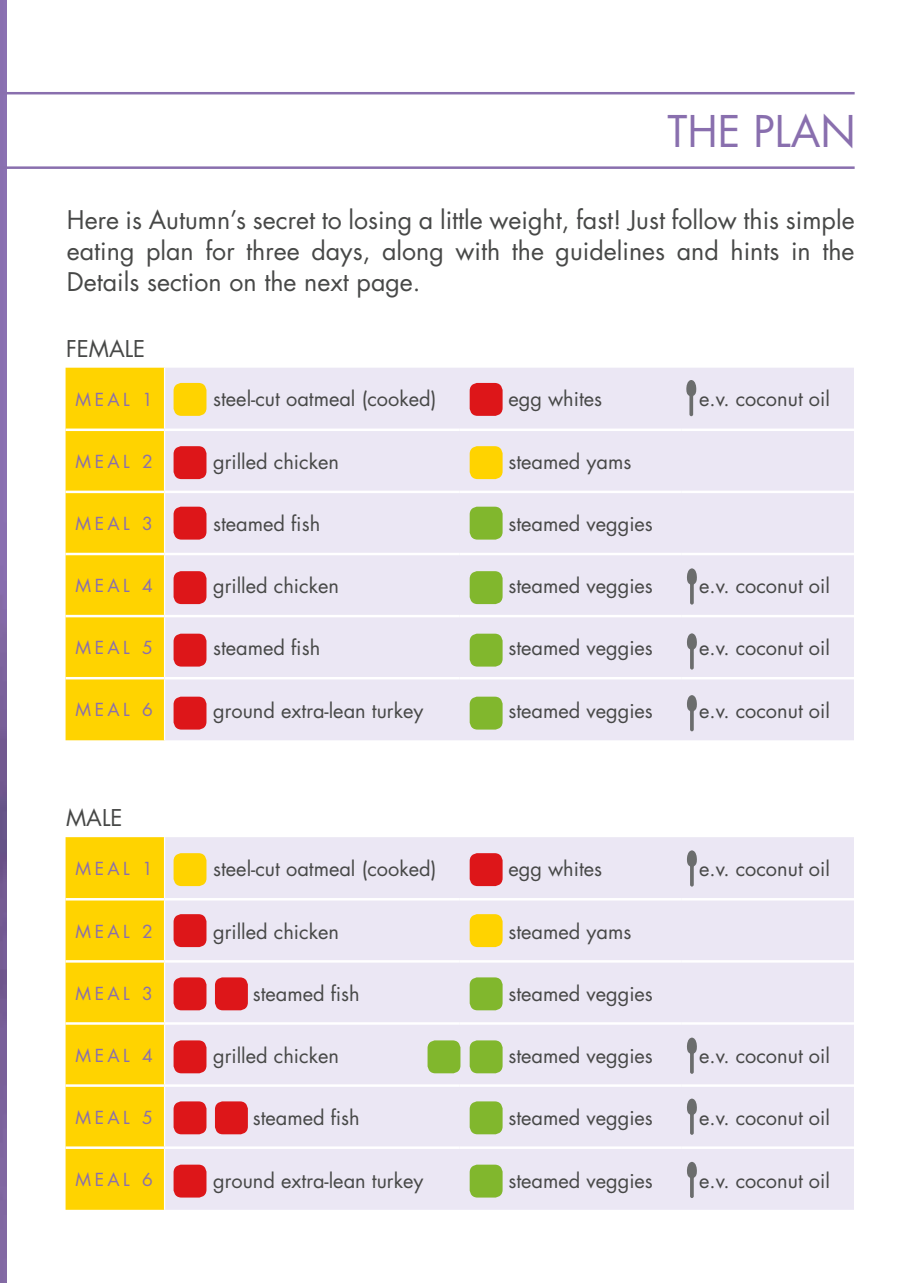
<style>
.page{position:relative;width:902px;height:1283px;background:#fff}
.page>*{position:absolute;margin:0;border:0;box-sizing:border-box;transform-origin:0 0}
.t1{font:42.5px "Futura Std";color:#896fae}
.t2{font:25px/31.2px "Futura Std";color:#474847;text-align:justify}
.t3{font:22.5px "Futura Std";color:#474847}
.t4{font:20px "Futura Std";color:#474847}
.t5{font:17.5px "Futura Std";letter-spacing:.2em;color:#896fae}
</style>
<div class="page">
<img style="left:0;top:0;width:6px;height:1283px">
<hr style="left:0;top:92px;width:855px;height:2px;background:#896fae">
<hr style="left:0;top:166px;width:855px;height:3px;background:#896fae">
<div style="left:66px;top:837px;width:98px;height:373px;background:#ffd300"></div>
<div style="left:165px;top:837px;width:689px;height:373px;background:#ebe7f4"></div>
<hr style="left:165px;top:898px;width:295px;height:2px;background:#fff">
<hr style="left:460px;top:898px;width:221px;height:2px;background:#fff">
<hr style="left:681px;top:898px;width:173px;height:2px;background:#fff">
<hr style="left:165px;top:960px;width:295px;height:3px;background:#fff">
<hr style="left:460px;top:960px;width:221px;height:3px;background:#fff">
<hr style="left:681px;top:960px;width:173px;height:3px;background:#fff">
<hr style="left:165px;top:1022px;width:295px;height:3px;background:#fff">
<hr style="left:460px;top:1022px;width:221px;height:3px;background:#fff">
<hr style="left:681px;top:1022px;width:173px;height:3px;background:#fff">
<hr style="left:165px;top:1084px;width:295px;height:3px;background:#fff">
<hr style="left:460px;top:1084px;width:221px;height:3px;background:#fff">
<hr style="left:681px;top:1084px;width:173px;height:3px;background:#fff">
<hr style="left:165px;top:1146px;width:295px;height:3px;background:#fff">
<hr style="left:460px;top:1146px;width:221px;height:3px;background:#fff">
<hr style="left:681px;top:1146px;width:173px;height:3px;background:#fff">
<hr style="left:66px;top:898px;width:99px;height:2px;background:#fff">
<hr style="left:66px;top:960px;width:99px;height:3px;background:#fff">
<hr style="left:66px;top:1022px;width:99px;height:3px;background:#fff">
<hr style="left:66px;top:1084px;width:99px;height:3px;background:#fff">
<hr style="left:66px;top:1146px;width:99px;height:3px;background:#fff">
<div style="left:174px;top:853px;width:32px;height:33px;background:#ffd300;border-radius:8px"></div>
<div style="left:470px;top:853px;width:33px;height:33px;background:#dd1619;border-radius:8px"></div>
<div style="left:174px;top:1165px;width:32px;height:32px;background:#dd1619;border-radius:8px"></div>
<div style="left:470px;top:1165px;width:33px;height:32px;background:#81b72d;border-radius:8px"></div>
<div style="left:174px;top:1101px;width:32px;height:33px;background:#dd1619;border-radius:8px"></div>
<div style="left:215px;top:1101px;width:33px;height:33px;background:#dd1619;border-radius:8px"></div>
<div style="left:470px;top:1101px;width:33px;height:33px;background:#81b72d;border-radius:8px"></div>
<div style="left:174px;top:1040px;width:32px;height:33px;background:#dd1619;border-radius:8px"></div>
<div style="left:470px;top:1040px;width:33px;height:33px;background:#81b72d;border-radius:8px"></div>
<div style="left:428px;top:1040px;width:32px;height:33px;background:#81b72d;border-radius:8px"></div>
<div style="left:174px;top:977px;width:32px;height:33px;background:#dd1619;border-radius:8px"></div>
<div style="left:215px;top:977px;width:33px;height:33px;background:#dd1619;border-radius:8px"></div>
<div style="left:470px;top:977px;width:33px;height:33px;background:#81b72d;border-radius:8px"></div>
<div style="left:174px;top:914px;width:32px;height:33px;background:#dd1619;border-radius:8px"></div>
<div style="left:470px;top:914px;width:33px;height:33px;background:#ffd300;border-radius:8px"></div>
<svg style="left:687px;top:850px;width:10px;height:37px"></svg>
<svg style="left:687px;top:1038px;width:10px;height:36px"></svg>
<svg style="left:687px;top:1099px;width:10px;height:36px"></svg>
<div style="left:66px;top:368px;width:98px;height:372px;background:#ffd300"></div>
<div style="left:165px;top:368px;width:689px;height:372px;background:#ebe7f4"></div>
<hr style="left:165px;top:429px;width:295px;height:2px;background:#fff">
<hr style="left:460px;top:429px;width:221px;height:2px;background:#fff">
<hr style="left:681px;top:429px;width:173px;height:2px;background:#fff">
<hr style="left:165px;top:491px;width:295px;height:2px;background:#fff">
<hr style="left:460px;top:491px;width:221px;height:2px;background:#fff">
<hr style="left:681px;top:491px;width:173px;height:2px;background:#fff">
<hr style="left:165px;top:553px;width:295px;height:2px;background:#fff">
<hr style="left:460px;top:553px;width:221px;height:2px;background:#fff">
<hr style="left:681px;top:553px;width:173px;height:2px;background:#fff">
<hr style="left:165px;top:615px;width:295px;height:2px;background:#fff">
<hr style="left:460px;top:615px;width:221px;height:2px;background:#fff">
<hr style="left:681px;top:615px;width:173px;height:2px;background:#fff">
<hr style="left:165px;top:677px;width:295px;height:2px;background:#fff">
<hr style="left:460px;top:677px;width:221px;height:2px;background:#fff">
<hr style="left:681px;top:677px;width:173px;height:2px;background:#fff">
<hr style="left:66px;top:429px;width:99px;height:2px;background:#fff">
<hr style="left:66px;top:491px;width:99px;height:2px;background:#fff">
<hr style="left:66px;top:553px;width:99px;height:2px;background:#fff">
<hr style="left:66px;top:615px;width:99px;height:2px;background:#fff">
<hr style="left:66px;top:677px;width:99px;height:2px;background:#fff">
<div style="left:174px;top:383px;width:32px;height:33px;background:#ffd300;border-radius:8px"></div>
<div style="left:470px;top:383px;width:33px;height:33px;background:#dd1619;border-radius:8px"></div>
<div style="left:174px;top:697px;width:32px;height:33px;background:#dd1619;border-radius:8px"></div>
<div style="left:470px;top:697px;width:33px;height:33px;background:#81b72d;border-radius:8px"></div>
<div style="left:174px;top:634px;width:32px;height:33px;background:#dd1619;border-radius:8px"></div>
<div style="left:470px;top:634px;width:33px;height:33px;background:#81b72d;border-radius:8px"></div>
<div style="left:174px;top:571px;width:32px;height:33px;background:#dd1619;border-radius:8px"></div>
<div style="left:470px;top:571px;width:33px;height:33px;background:#81b72d;border-radius:8px"></div>
<div style="left:174px;top:507px;width:32px;height:33px;background:#dd1619;border-radius:8px"></div>
<div style="left:470px;top:507px;width:33px;height:33px;background:#81b72d;border-radius:8px"></div>
<div style="left:174px;top:446px;width:32px;height:33px;background:#dd1619;border-radius:8px"></div>
<div style="left:470px;top:446px;width:33px;height:33px;background:#ffd300;border-radius:8px"></div>
<svg style="left:686px;top:380px;width:10px;height:36px"></svg>
<svg style="left:687px;top:568px;width:10px;height:37px"></svg>
<svg style="left:687px;top:633px;width:10px;height:37px"></svg>
<svg style="left:687px;top:695px;width:10px;height:36px"></svg>
<svg style="left:687px;top:1162px;width:10px;height:36px"></svg>
<h1 class="t1" style="left:667px;top:105px;width:190px">THE PLAN</h1>
<p class="t2" style="left:67px;top:204px;width:789px">Here is Autumn’s secret to losing a little weight, fast! Just follow this simple eating plan for three days, along with the guidelines and hints in the Details section on the next page.</p>
<p class="t3" style="left:66px;top:335px;width:81px">FEMALE</p>
<p class="t5" style="left:76px;top:388px;width:79px">MEAL 1</p>
<p class="t4" style="left:213px;top:386px;width:225px">steel-cut oatmeal (cooked)</p>
<p class="t4" style="left:508px;top:386px;width:95px">egg whites</p>
<p class="t4" style="left:699px;top:386px;width:132px">e.v. coconut oil</p>
<p class="t5" style="left:76px;top:450px;width:79px">MEAL 2</p>
<p class="t4" style="left:213px;top:449px;width:127px">grilled chicken</p>
<p class="t4" style="left:508px;top:449px;width:124px">steamed yams</p>
<p class="t5" style="left:76px;top:513px;width:79px">MEAL 3</p>
<p class="t4" style="left:213px;top:511px;width:109px">steamed fish</p>
<p class="t4" style="left:508px;top:511px;width:146px">steamed veggies</p>
<p class="t5" style="left:76px;top:575px;width:79px">MEAL 4</p>
<p class="t4" style="left:213px;top:573px;width:127px">grilled chicken</p>
<p class="t4" style="left:508px;top:573px;width:146px">steamed veggies</p>
<p class="t4" style="left:699px;top:573px;width:132px">e.v. coconut oil</p>
<p class="t5" style="left:76px;top:637px;width:79px">MEAL 5</p>
<p class="t4" style="left:213px;top:635px;width:109px">steamed fish</p>
<p class="t4" style="left:508px;top:635px;width:146px">steamed veggies</p>
<p class="t4" style="left:699px;top:635px;width:132px">e.v. coconut oil</p>
<p class="t5" style="left:76px;top:699px;width:79px">MEAL 6</p>
<p class="t4" style="left:213px;top:698px;width:212px">ground extra-lean turkey</p>
<p class="t4" style="left:508px;top:698px;width:146px">steamed veggies</p>
<p class="t4" style="left:699px;top:698px;width:132px">e.v. coconut oil</p>
<p class="t3" style="left:66px;top:803px;width:58px">MALE</p>
<p class="t5" style="left:76px;top:858px;width:79px">MEAL 1</p>
<p class="t4" style="left:213px;top:856px;width:225px">steel-cut oatmeal (cooked)</p>
<p class="t4" style="left:508px;top:856px;width:95px">egg whites</p>
<p class="t4" style="left:699px;top:856px;width:132px">e.v. coconut oil</p>
<p class="t5" style="left:76px;top:920px;width:79px">MEAL 2</p>
<p class="t4" style="left:213px;top:918px;width:127px">grilled chicken</p>
<p class="t4" style="left:508px;top:918px;width:124px">steamed yams</p>
<p class="t5" style="left:76px;top:982px;width:79px">MEAL 3</p>
<p class="t4" style="left:253px;top:980px;width:109px">steamed fish</p>
<p class="t4" style="left:508px;top:980px;width:146px">steamed veggies</p>
<p class="t5" style="left:76px;top:1044px;width:79px">MEAL 4</p>
<p class="t4" style="left:213px;top:1043px;width:127px">grilled chicken</p>
<p class="t4" style="left:508px;top:1043px;width:146px">steamed veggies</p>
<p class="t4" style="left:699px;top:1043px;width:132px">e.v. coconut oil</p>
<p class="t5" style="left:76px;top:1106px;width:79px">MEAL 5</p>
<p class="t4" style="left:253px;top:1105px;width:109px">steamed fish</p>
<p class="t4" style="left:508px;top:1105px;width:146px">steamed veggies</p>
<p class="t4" style="left:699px;top:1105px;width:132px">e.v. coconut oil</p>
<p class="t5" style="left:76px;top:1168px;width:79px">MEAL 6</p>
<p class="t4" style="left:213px;top:1167px;width:212px">ground extra-lean turkey</p>
<p class="t4" style="left:508px;top:1167px;width:146px">steamed veggies</p>
<p class="t4" style="left:699px;top:1167px;width:132px">e.v. coconut oil</p>
</div>
